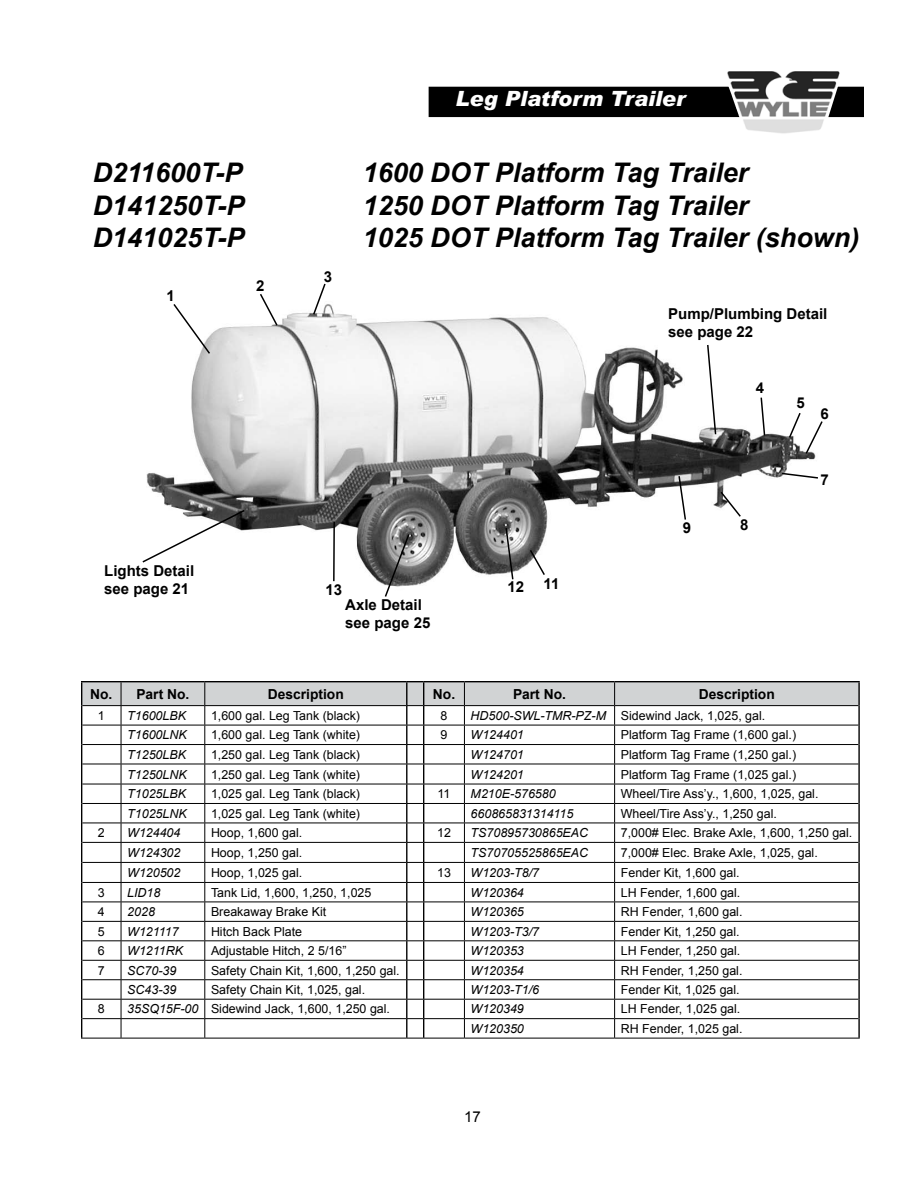
<style>
.page{position:relative;width:918px;height:1188px;background:#fff}
.page>*{position:absolute;margin:0;border:0;box-sizing:border-box;transform-origin:0 0}
.t1{font:italic 700 27px "Arial";color:#000}
.t2{font:italic 900 21px "Arial";color:#fff}
.t3{font:700 15px/18px "Arial";color:#000}
.t4{font:15px "Arial";color:#000}
.t5{font:700 13.8px "Arial";color:#000}
.t6{font:12.45px "Arial";color:#000}
.t7{font:italic 12.45px "Arial";color:#000}
.s1{font-style:italic}
</style>
<div class="page">
<div style="left:429px;top:87px;width:434px;height:29px;background:#000"></div>
<div style="left:429px;top:87px;width:435px;height:30px;border:2px solid #000"></div>
<img style="left:724px;top:71px;width:109px;height:63px">
<img style="left:146px;top:304px;width:670px;height:282px">
<svg style="left:81px;top:681px;width:779px;height:358px"></svg>
<svg style="left:172px;top:304px;width:40px;height:51px"></svg>
<svg style="left:760px;top:396px;width:6px;height:41px"></svg>
<svg style="left:312px;top:283px;width:15px;height:33px"></svg>
<svg style="left:780px;top:472px;width:38px;height:8px"></svg>
<svg style="left:788px;top:411px;width:35px;height:44px"></svg>
<svg style="left:259px;top:294px;width:20px;height:33px"></svg>
<svg style="left:719px;top:490px;width:23px;height:28px"></svg>
<svg style="left:677px;top:475px;width:10px;height:46px"></svg>
<svg style="left:528px;top:548px;width:18px;height:29px"></svg>
<svg style="left:504px;top:526px;width:10px;height:55px"></svg>
<hr style="left:333px;top:522px;width:2px;height:59px;background:#000">
<svg style="left:384px;top:532px;width:27px;height:65px"></svg>
<svg style="left:142px;top:509px;width:104px;height:55px"></svg>
<svg style="left:706px;top:343px;width:11px;height:93px"></svg>
<h2 class="t2" style="left:455px;top:85px;width:231px">Leg Platform Trailer</h2>
<h1 class="t1" style="left:93px;top:155px;width:151px">D211600T-P</h1>
<h1 class="t1" style="left:363px;top:155px;width:387px">1600 DOT Platform Tag Trailer</h1>
<h1 class="t1" style="left:93px;top:188px;width:153px">D141250T-P</h1>
<h1 class="t1" style="left:363px;top:188px;width:387px">1250 DOT Platform Tag Trailer</h1>
<h1 class="t1" style="left:93px;top:220px;width:153px">D141025T-P</h1>
<h1 class="t1" style="left:363px;top:220px;width:498px">1025 DOT Platform Tag Trailer (shown)</h1>
<p class="t3" style="left:167px;top:287px;width:10px">1</p>
<p class="t3" style="left:256px;top:277px;width:10px">2</p>
<p class="t3" style="left:324px;top:268px;width:10px">3</p>
<p class="t3" style="left:104px;top:562px;width:92px">Lights Detail see page 21</p>
<p class="t3" style="left:325px;top:581px;width:18px">13</p>
<p class="t3" style="left:345px;top:596px;width:87px">Axle Detail see page 25</p>
<p class="t3" style="left:507px;top:578px;width:18px">12</p>
<p class="t3" style="left:544px;top:575px;width:17px">11</p>
<p class="t3" style="left:668px;top:305px;width:161px">Pump/Plumbing Detail see page 22</p>
<p class="t3" style="left:683px;top:519px;width:10px">9</p>
<p class="t3" style="left:756px;top:380px;width:10px">4</p>
<p class="t3" style="left:740px;top:517px;width:10px">8</p>
<p class="t3" style="left:797px;top:395px;width:10px">5</p>
<p class="t3" style="left:821px;top:405px;width:10px">6</p>
<p class="t3" style="left:821px;top:471px;width:10px">7</p>
<p class="t5" style="left:90px;top:685px;width:101px">No. Part No.</p>
<p class="t5" style="left:268px;top:685px;width:78px">Description</p>
<p class="t5" style="left:433px;top:685px;width:24px">No.</p>
<p class="t5" style="left:513px;top:685px;width:54px">Part No.</p>
<p class="t5" style="left:699px;top:685px;width:78px">Description</p>
<p class="t6" style="left:98px;top:707px;width:8px">1</p>
<p class="t7" style="left:127px;top:707px;width:60px">T1600LBK</p>
<p class="t6" style="left:211px;top:707px;width:151px">1,600 gal. Leg Tank (black)</p>
<p class="t6" style="left:441px;top:707px;width:8px">8</p>
<p class="t6" style="left:471px;top:707px;width:296px"><span class="s1">HD500-SWL-TMR-PZ-M</span> Sidewind Jack, 1,025, gal.</p>
<p class="t7" style="left:127px;top:727px;width:61px">T1600LNK</p>
<p class="t6" style="left:211px;top:727px;width:151px">1,600 gal. Leg Tank (white)</p>
<p class="t6" style="left:441px;top:727px;width:8px">9</p>
<p class="t7" style="left:471px;top:727px;width:55px">W124401</p>
<p class="t6" style="left:621px;top:727px;width:177px">Platform Tag Frame (1,600 gal.)</p>
<p class="t7" style="left:127px;top:746px;width:60px">T1250LBK</p>
<p class="t6" style="left:211px;top:746px;width:151px">1,250 gal. Leg Tank (black)</p>
<p class="t7" style="left:471px;top:746px;width:55px">W124701</p>
<p class="t6" style="left:621px;top:746px;width:177px">Platform Tag Frame (1,250 gal.)</p>
<p class="t7" style="left:127px;top:766px;width:61px">T1250LNK</p>
<p class="t6" style="left:211px;top:766px;width:151px">1,250 gal. Leg Tank (white)</p>
<p class="t7" style="left:471px;top:766px;width:55px">W124201</p>
<p class="t6" style="left:621px;top:766px;width:177px">Platform Tag Frame (1,025 gal.)</p>
<p class="t7" style="left:127px;top:786px;width:60px">T1025LBK</p>
<p class="t6" style="left:211px;top:786px;width:151px">1,025 gal. Leg Tank (black)</p>
<p class="t6" style="left:438px;top:786px;width:14px">11</p>
<p class="t7" style="left:471px;top:786px;width:87px">M210E-576580</p>
<p class="t6" style="left:621px;top:786px;width:199px">Wheel/Tire Ass’y., 1,600, 1,025, gal.</p>
<p class="t7" style="left:127px;top:805px;width:61px">T1025LNK</p>
<p class="t6" style="left:211px;top:805px;width:151px">1,025 gal. Leg Tank (white)</p>
<p class="t7" style="left:471px;top:805px;width:104px">660865831314115</p>
<p class="t6" style="left:621px;top:805px;width:158px">Wheel/Tire Ass’y., 1,250 gal.</p>
<p class="t6" style="left:98px;top:825px;width:8px">2</p>
<p class="t7" style="left:127px;top:825px;width:55px">W124404</p>
<p class="t6" style="left:211px;top:825px;width:93px">Hoop, 1,600 gal.</p>
<p class="t6" style="left:437px;top:825px;width:15px">12</p>
<p class="t7" style="left:471px;top:825px;width:119px">TS70895730865EAC</p>
<p class="t6" style="left:621px;top:825px;width:233px">7,000# Elec. Brake Axle, 1,600, 1,250 gal.</p>
<p class="t7" style="left:127px;top:845px;width:55px">W124302</p>
<p class="t6" style="left:211px;top:844px;width:93px">Hoop, 1,250 gal.</p>
<p class="t7" style="left:471px;top:845px;width:119px">TS70705525865EAC</p>
<p class="t6" style="left:621px;top:844px;width:199px">7,000# Elec. Brake Axle, 1,025, gal.</p>
<p class="t7" style="left:127px;top:865px;width:55px">W120502</p>
<p class="t6" style="left:211px;top:864px;width:93px">Hoop, 1,025 gal.</p>
<p class="t6" style="left:437px;top:864px;width:15px">13</p>
<p class="t7" style="left:471px;top:865px;width:70px">W1203-T8/7</p>
<p class="t6" style="left:621px;top:864px;width:120px">Fender Kit, 1,600 gal.</p>
<p class="t6" style="left:98px;top:884px;width:8px">3</p>
<p class="t7" style="left:127px;top:884px;width:35px">LID18</p>
<p class="t6" style="left:211px;top:884px;width:162px">Tank Lid, 1,600, 1,250, 1,025</p>
<p class="t7" style="left:471px;top:884px;width:55px">W120364</p>
<p class="t6" style="left:621px;top:884px;width:121px">LH Fender, 1,600 gal.</p>
<p class="t6" style="left:98px;top:904px;width:8px">4</p>
<p class="t7" style="left:127px;top:904px;width:29px">2028</p>
<p class="t6" style="left:211px;top:904px;width:117px">Breakaway Brake Kit</p>
<p class="t7" style="left:471px;top:904px;width:55px">W120365</p>
<p class="t6" style="left:621px;top:904px;width:123px">RH Fender, 1,600 gal.</p>
<p class="t6" style="left:98px;top:923px;width:8px">5</p>
<p class="t7" style="left:127px;top:923px;width:53px">W121117</p>
<p class="t6" style="left:211px;top:923px;width:93px">Hitch Back Plate</p>
<p class="t7" style="left:471px;top:923px;width:70px">W1203-T3/7</p>
<p class="t6" style="left:621px;top:923px;width:120px">Fender Kit, 1,250 gal.</p>
<p class="t6" style="left:98px;top:943px;width:8px">6</p>
<p class="t7" style="left:127px;top:943px;width:57px">W1211RK</p>
<p class="t6" style="left:211px;top:943px;width:137px">Adjustable Hitch, 2 5/16”</p>
<p class="t7" style="left:471px;top:943px;width:55px">W120353</p>
<p class="t6" style="left:621px;top:943px;width:121px">LH Fender, 1,250 gal.</p>
<p class="t6" style="left:98px;top:962px;width:8px">7</p>
<p class="t7" style="left:127px;top:962px;width:51px">SC70-39</p>
<p class="t6" style="left:211px;top:962px;width:190px">Safety Chain Kit, 1,600, 1,250 gal.</p>
<p class="t7" style="left:471px;top:962px;width:55px">W120354</p>
<p class="t6" style="left:621px;top:962px;width:123px">RH Fender, 1,250 gal.</p>
<p class="t7" style="left:127px;top:982px;width:51px">SC43-39</p>
<p class="t6" style="left:211px;top:981px;width:156px">Safety Chain Kit, 1,025, gal.</p>
<p class="t7" style="left:471px;top:982px;width:70px">W1203-T1/6</p>
<p class="t6" style="left:621px;top:981px;width:120px">Fender Kit, 1,025 gal.</p>
<p class="t6" style="left:98px;top:1001px;width:8px">8</p>
<p class="t6" style="left:127px;top:1001px;width:264px"><span class="s1">35SQ15F-00</span> Sidewind Jack, 1,600, 1,250 gal.</p>
<p class="t7" style="left:471px;top:1001px;width:55px">W120349</p>
<p class="t6" style="left:621px;top:1001px;width:121px">LH Fender, 1,025 gal.</p>
<p class="t7" style="left:471px;top:1020px;width:55px">W120350</p>
<p class="t6" style="left:621px;top:1020px;width:123px">RH Fender, 1,025 gal.</p>
<p class="t4" style="left:464px;top:1106px;width:18px">17</p>
</div>
